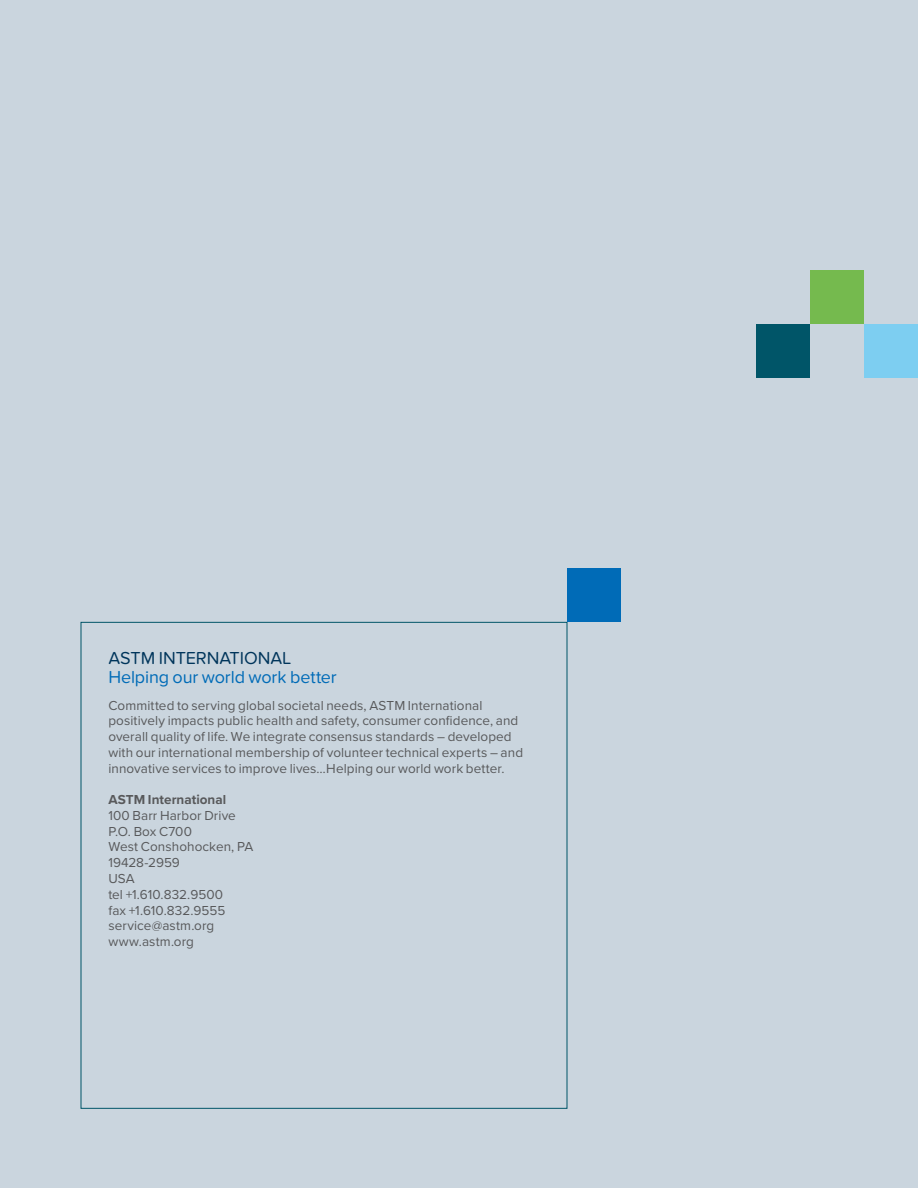
<style>
.page{position:relative;width:918px;height:1188px;background:#cad5de}
.page>*{position:absolute;margin:0;border:0;box-sizing:border-box;transform-origin:0 0}
.t1{font:18px "Proxima Nova Soft";letter-spacing:-.01em;color:#006bb7}
.t2{font:18px "Proxima Nova Soft";letter-spacing:-.01em;color:#00355b}
.t3{font:13.5px/15.8px "Proxima Nova";letter-spacing:.005em;color:#58595b}
.t4{font:700 13.5px "Proxima Nova";color:#58595b}
</style>
<div class="page">
<div style="left:864px;top:324px;width:54px;height:54px;background:#7dcef1"></div>
<div style="left:810px;top:270px;width:54px;height:54px;background:#75ba4e"></div>
<div style="left:756px;top:324px;width:54px;height:54px;background:#005568"></div>
<div style="left:567px;top:568px;width:54px;height:54px;background:#006bb7"></div>
<h1 class="t2" style="left:108px;top:647px;width:184px">ASTM INTERNATIONAL</h1>
<h1 class="t1" style="left:108px;top:667px;width:230px">Helping our world work better</h1>
<p class="t3" style="left:108px;top:697px;width:416px">Committed to serving global societal needs, ASTM International positively impacts public health and safety, consumer confidence, and overall quality of life. We integrate consensus standards – developed with our international membership of volunteer technical experts – and innovative services to improve lives…Helping our world work better.</p>
<p class="t4" style="left:108px;top:790px;width:119px">ASTM International</p>
<p class="t3" style="left:108px;top:807px;width:146px">100 Barr Harbor Drive<br>P.O. Box C700<br>West Conshohocken, PA<br>19428-2959<br>USA<br>tel +1.610.832.9500<br>fax +1.610.832.9555 service@astm.org www.astm.org</p>
</div>
